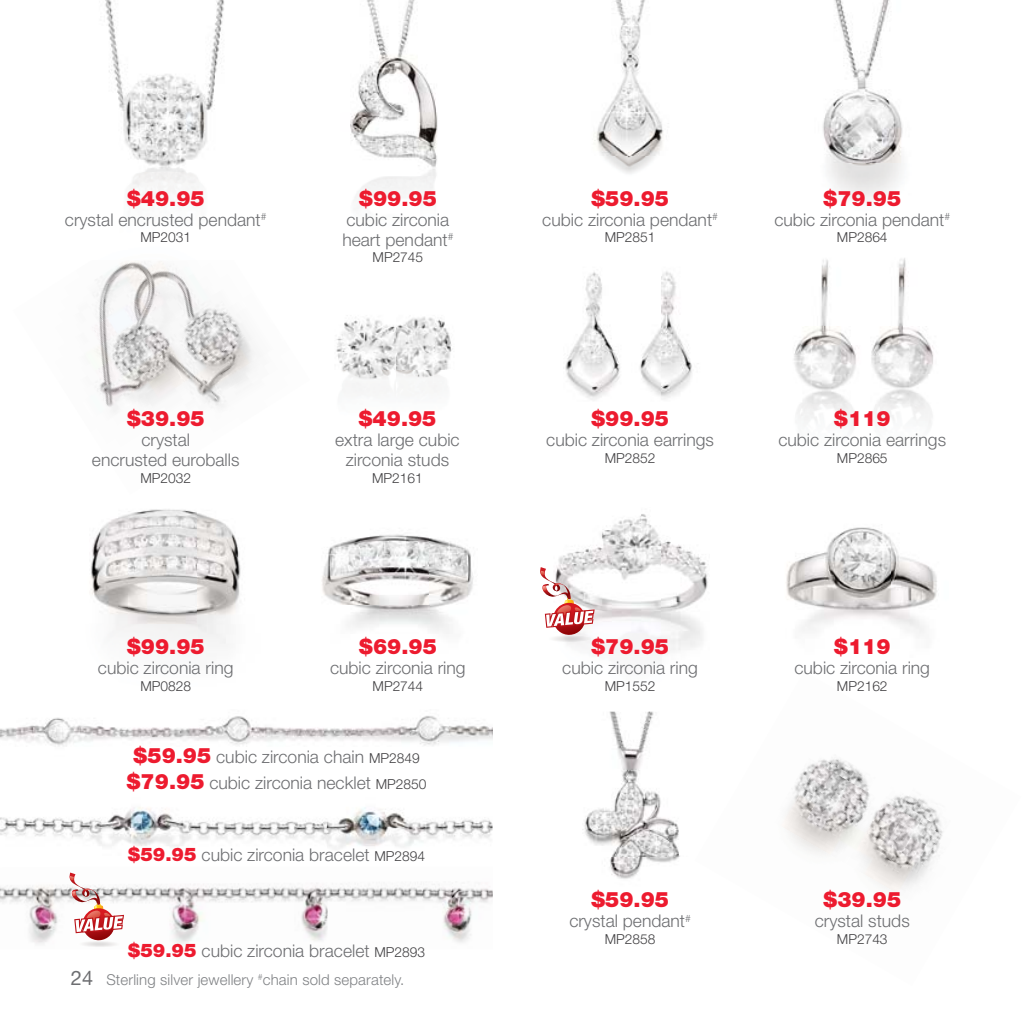
<style>
.page{position:relative;width:1028px;height:1028px;background:#fff}
.page>*{position:absolute;margin:0;border:0;box-sizing:border-box;transform-origin:0 0}
.t1{font:900 21.25px "Helvetica Neue LT Pro";color:#ed1b2f}
.t2{font:300 17.5px/20px "Helvetica Neue LT Pro";color:#6d6e71;text-align:center}
.t3{font:300 15px "Helvetica Neue LT Pro";letter-spacing:.01em;color:#808285}
.t4{font:300 13.75px "Helvetica Neue LT Pro";color:#414042}
.s1{font-weight:900;font-size:21.25px;color:#ed1b2f}
.s2{font-size:13.75px;color:#414042}
.s3{font-weight:900;font-size:18.75px;color:#ed1b2f}
.s4{font-weight:400;font-size:20px;color:#6d6e71}
</style>
<div class="page">
<img style="left:0;top:807px;width:493px;height:137px">
<img style="left:105px;top:0;width:119px;height:196px">
<img style="left:93px;top:261px;width:162px;height:151px">
<img style="left:786px;top:527px;width:151px;height:107px">
<img style="left:794px;top:258px;width:140px;height:167px">
<img style="left:793px;top:759px;width:118px;height:38px">
<img style="left:784px;top:797px;width:159px;height:96px">
<img style="left:350px;top:0;width:88px;height:201px">
<img style="left:336px;top:316px;width:116px;height:76px">
<img style="left:594px;top:0;width:69px;height:174px">
<img style="left:565px;top:271px;width:127px;height:129px">
<img style="left:582px;top:711px;width:98px;height:168px">
<img style="left:322px;top:534px;width:151px;height:100px">
<img style="left:0;top:867px;width:63px;height:1px">
<img style="left:0;top:716px;width:493px;height:30px">
<img style="left:90px;top:509px;width:151px;height:135px">
<img style="left:558px;top:514px;width:150px;height:137px">
<img style="left:596px;top:637px;width:72px;height:19px">
<img style="left:822px;top:0;width:81px;height:197px">
<svg style="left:540px;top:567px;width:56px;height:230px"></svg>
<svg style="left:68px;top:872px;width:57px;height:75px"></svg>
<p class="t1" style="left:127px;top:191px;width:80px">$49.95</p>
<p class="t2" style="left:65px;top:212px;width:203px">crystal encrusted pendant<sup>#</sup></p>
<p class="t4" style="left:140px;top:232px;width:52px">MP2031</p>
<p class="t1" style="left:127px;top:411px;width:80px">$39.95</p>
<p class="t2" style="left:92px;top:432px;width:149px">crystal<br>encrusted euroballs</p>
<p class="t4" style="left:140px;top:473px;width:52px">MP2032</p>
<p class="t1" style="left:127px;top:639px;width:80px">$99.95</p>
<p class="t2" style="left:98px;top:660px;width:137px">cubic zirconia ring</p>
<p class="t4" style="left:140px;top:681px;width:52px">MP0828</p>
<p class="t1" style="left:359px;top:191px;width:80px">$99.95</p>
<p class="t2" style="left:342px;top:212px;width:113px;text-align:left">cubic zirconia heart pendant<sup>#</sup></p>
<p class="t4" style="left:372px;top:252px;width:52px">MP2745</p>
<p class="t1" style="left:358px;top:411px;width:80px">$49.95</p>
<p class="t2" style="left:335px;top:432px;width:126px">extra large cubic zirconia studs</p>
<p class="t4" style="left:372px;top:473px;width:52px">MP2161</p>
<p class="t1" style="left:359px;top:639px;width:80px">$69.95</p>
<p class="t2" style="left:330px;top:660px;width:137px">cubic zirconia ring</p>
<p class="t4" style="left:372px;top:681px;width:52px">MP2744</p>
<p class="t2" style="left:126px;top:746px;width:301px;line-height:25.5px"><span class="s1">$59.95</span> cubic zirconia chain <span class="s2">MP2849 </span><span class="s1">$79.95</span> cubic zirconia necklet <span class="s2">MP2850</span></p>
<p class="t2" style="left:128px;top:847px;width:299px"><span class="s3">$59.95</span> cubic zirconia bracelet <span class="s2">MP2894</span></p>
<p class="t2" style="left:128px;top:943px;width:299px"><span class="s3">$59.95</span> cubic zirconia bracelet <span class="s2">MP2893</span></p>
<p class="t3" style="left:71px;top:974px;width:335px"><span class="s4">24</span> Sterling silver jewellery <sup>#</sup>chain sold separately.</p>
<p class="t1" style="left:591px;top:191px;width:80px">$59.95</p>
<p class="t2" style="left:542px;top:212px;width:177px">cubic zirconia pendant<sup>#</sup></p>
<p class="t4" style="left:604px;top:232px;width:52px">MP2851</p>
<p class="t1" style="left:823px;top:191px;width:80px">$79.95</p>
<p class="t2" style="left:774px;top:212px;width:177px">cubic zirconia pendant<sup>#</sup></p>
<p class="t4" style="left:837px;top:232px;width:52px">MP2864</p>
<p class="t1" style="left:591px;top:411px;width:80px">$99.95</p>
<p class="t2" style="left:546px;top:432px;width:169px">cubic zirconia earrings</p>
<p class="t4" style="left:604px;top:453px;width:52px">MP2852</p>
<p class="t1" style="left:834px;top:411px;width:58px">$119</p>
<p class="t2" style="left:778px;top:432px;width:169px">cubic zirconia earrings</p>
<p class="t4" style="left:837px;top:453px;width:52px">MP2865</p>
<p class="t1" style="left:591px;top:639px;width:80px">$79.95</p>
<p class="t2" style="left:562px;top:660px;width:137px">cubic zirconia ring</p>
<p class="t4" style="left:604px;top:681px;width:52px">MP1552</p>
<p class="t1" style="left:834px;top:639px;width:58px">$119</p>
<p class="t2" style="left:794px;top:660px;width:137px">cubic zirconia ring</p>
<p class="t4" style="left:837px;top:681px;width:52px">MP2162</p>
<p class="t1" style="left:591px;top:892px;width:80px">$59.95</p>
<p class="t2" style="left:569px;top:913px;width:123px">crystal pendant<sup>#</sup></p>
<p class="t4" style="left:604px;top:934px;width:52px">MP2858</p>
<p class="t1" style="left:823px;top:892px;width:80px">$39.95</p>
<p class="t2" style="left:814px;top:913px;width:96px">crystal studs</p>
<p class="t4" style="left:837px;top:934px;width:52px">MP2743</p>
</div>
